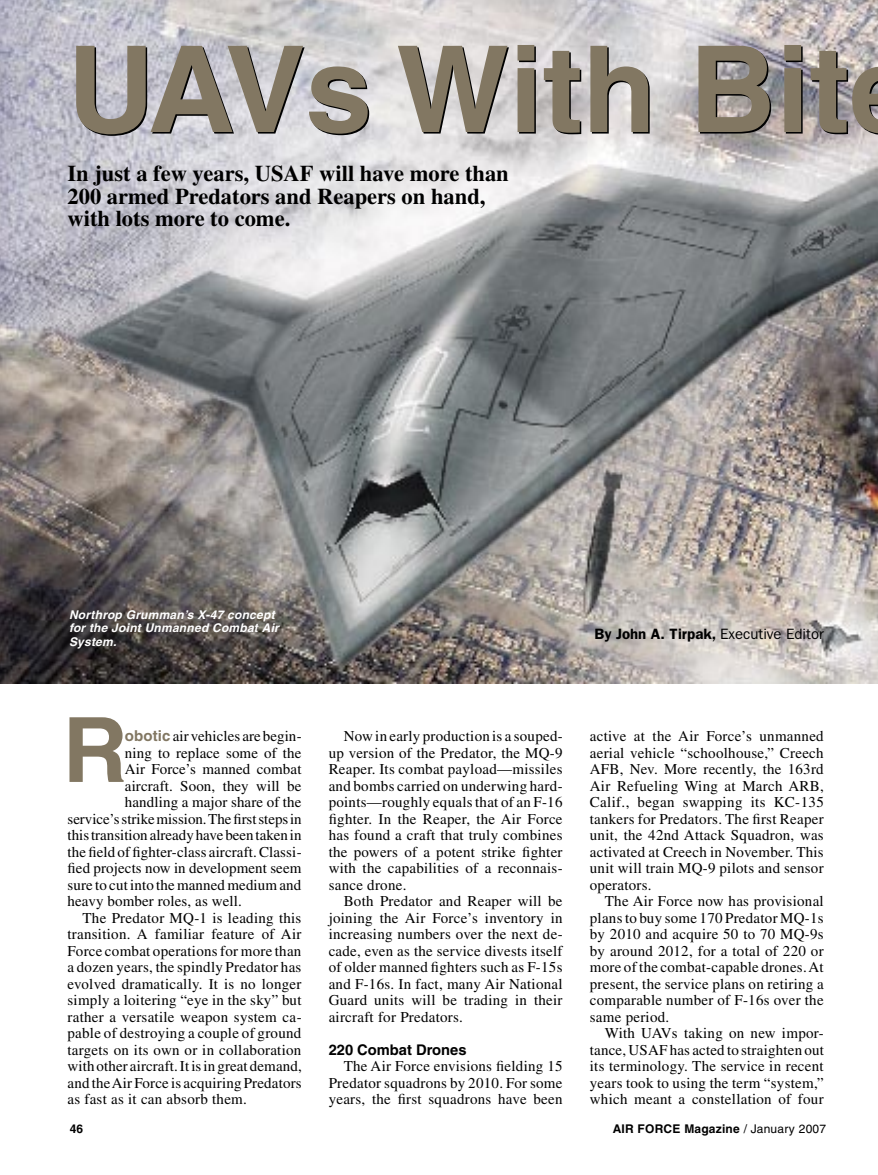
<style>
.page{position:relative;width:878px;height:1175px;background:#fff}
.page>*{position:absolute;margin:0;border:0;box-sizing:border-box;transform-origin:0 0}
.Head{font:700 120px "Helvetica";color:#000}
.Body_Text_DC{font:700 90px "Helvetica";color:#827762}
.Blurb{font:700 22.5px/22.5px "Times";color:#000}
.Body_Text{font:15px/16.5px "Times";letter-spacing:.015em;color:#000;text-align:justify}
.Body_Text_DC-2{font:15px "Times";letter-spacing:.005em;color:#000}
.Byline{font:600 15px "Franklin Gothic";color:#000}
.Subhead{font:700 14.7px "Helvetica";color:#000}
.t1{font:italic 700 12px/13.5px "Helvetica";letter-spacing:.02em;color:#fff}
.Folio_L{font:700 12px "Helvetica";letter-spacing:.02em;color:#000}
.s1{font-weight:400}
.s2{font-family:"Helvetica";font-weight:700;color:#827762}
</style>
<div class="page">
<img style="left:0;top:0;width:878px;height:683px">
<p class="Head" style="left:69px;top:18px;width:783px">UAVs With Bit</p>
<p class="Blurb" style="left:68px;top:162px;width:443px">In just a few years, USAF will have more than<br>200 armed Predators and Reapers on hand,</p>
<p class="Blurb" style="left:68px;top:207px;width:224px">with lots more to come.</p>
<p class="t1" style="left:69px;top:607px;width:211px">Northrop Grumman’s X-47 concept for the Joint Unmanned Combat Air<br>System.</p>
<p class="Byline" style="left:594px;top:624px;width:231px">By John A. Tirpak, <span class="s1">Executive Editor</span></p>
<p class="Body_Text_DC" style="left:63px;top:695px;width:66px">R</p>
<p class="Body_Text_DC-2" style="left:125px;top:727px;width:178px"><span class="s2">obotic</span> air vehicles are begin-</p>
<p class="Body_Text_DC-2" style="left:125px;top:744px;width:178px">ning to replace some of the</p>
<p class="Body_Text_DC-2" style="left:125px;top:760px;width:178px">Air Force’s manned combat</p>
<p class="Body_Text_DC-2" style="left:125px;top:777px;width:178px">aircraft. Soon, they will be</p>
<p class="Body_Text_DC-2" style="left:125px;top:793px;width:178px">handling a major share of the</p>
<p class="Body_Text_DC-2" style="left:68px;top:810px;width:236px">service’s strike mission. The first steps in</p>
<p class="Body_Text_DC-2" style="left:68px;top:826px;width:235px">this transition already have been taken in</p>
<p class="Body_Text_DC-2" style="left:68px;top:843px;width:236px">the field of fighter-class aircraft. Classi-</p>
<p class="Body_Text_DC-2" style="left:68px;top:859px;width:235px">fied projects now in development seem</p>
<p class="Body_Text_DC-2" style="left:68px;top:876px;width:235px">sure to cut into the manned medium and</p>
<p class="Body_Text_DC-2" style="left:68px;top:892px;width:176px">heavy bomber roles, as well.</p>
<p class="Body_Text" style="left:68px;top:909px;width:236px;text-indent:15px">The Predator MQ-1 is leading this transition. A familiar feature of Air Force combat operations for more than a dozen years, the spindly Predator has evolved dramatically. It is no longer simply a loitering “eye in the sky” but rather a versatile weapon system ca&shy;pable of destroying a couple of ground targets on its own or in collaboration with other aircraft. It is in great demand, and the Air Force is acquiring Predators as fast as it can absorb them.</p>
<p class="Body_Text" style="left:328px;top:727px;width:236px;text-indent:15px">Now in early production is a souped&shy;up version of the Predator, the MQ-9<br>Reaper. Its combat payload—missiles and bombs carried on underwing hard&shy;points—roughly equals that of an F-16 fighter. In the Reaper, the Air Force has found a craft that truly combines the powers of a potent strike fighter with the capabilities of a reconnais&shy;sance drone.</p>
<p class="Body_Text" style="left:328px;top:892px;width:236px;text-indent:15px">Both Predator and Reaper will be joining the Air Force’s inventory in increasing numbers over the next de&shy;cade, even as the service divests itself of older manned fighters such as F-15s and F-16s. In fact, many Air National Guard units will be trading in their aircraft for Predators.</p>
<p class="Subhead" style="left:328px;top:1040px;width:139px">220 Combat Drones</p>
<p class="Body_Text" style="left:328px;top:1057px;width:235px;text-indent:15px">The Air Force envisions fielding 15<br>Predator squadrons by 2010. For some years, the first squadrons have been</p>
<p class="Body_Text" style="left:590px;top:727px;width:235px">active at the Air Force’s unmanned aerial vehicle “schoolhouse,” Creech AFB, Nev. More recently, the 163rd Air Refueling Wing at March ARB, Calif., began swapping its KC-135 tankers for Predators. The first Reaper unit, the 42nd Attack Squadron, was activated at Creech in November. This unit will train MQ-9 pilots and sensor operators.</p>
<p class="Body_Text" style="left:590px;top:892px;width:235px;text-indent:15px">The Air Force now has provisional plans to buy some 170 Predator MQ-1s by 2010 and acquire 50 to 70 MQ-9s by around 2012, for a total of 220 or more of the combat-capable drones. At present, the service plans on retiring a comparable number of F-16s over the same period.</p>
<p class="Body_Text" style="left:590px;top:1024px;width:236px;text-indent:15px">With UAVs taking on new impor&shy;tance, USAF has acted to straighten out its terminology. The service in recent years took to using the term “system,” which meant a constellation of four</p>
<p class="Folio_L" style="left:70px;top:1121px;width:15px">46</p>
<p class="Folio_L" style="left:612px;top:1121px;width:215px">AIR FORCE Magazine <span class="s1">/ January 2007</span></p>
</div>
